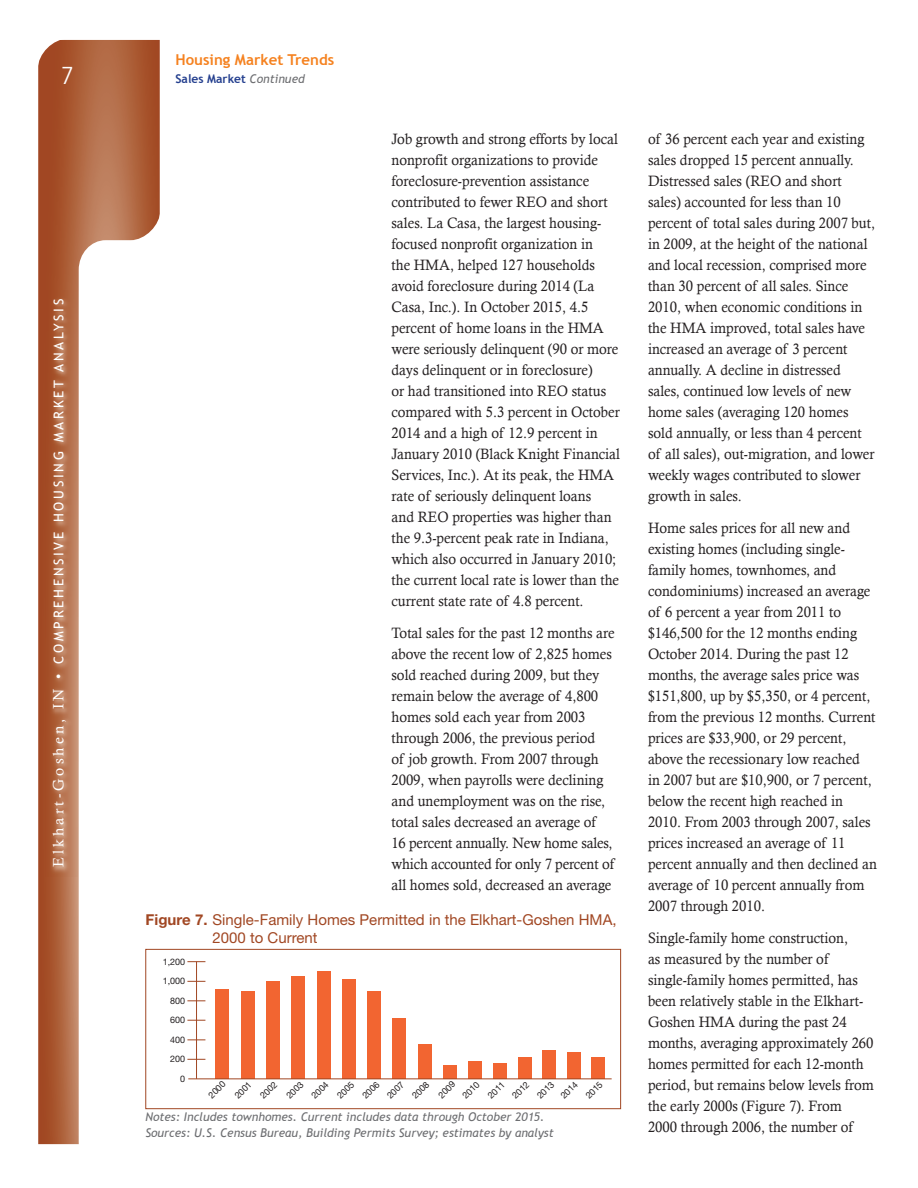
<style>
.page{position:relative;width:918px;height:1188px;background:#fff}
.page>*{position:absolute;margin:0;border:0;box-sizing:border-box;transform-origin:0 0}
.t1{font:300 27px "Rotis Sans Serif";color:#fff}
.t2{font:15px/21px "Calisto";color:#231f20;scale:.95 1}
.t3{font:15px/18px "Helvetica Neue";color:#a14723}
.t4{font:700 15px "Trebuchet MS";color:#f58220}
.t5{font:13.5px "Trebuchet MS";letter-spacing:.2em;color:#fff}
.t6{font:italic 12px "Trebuchet MS";color:#6d6e71}
.t7{font:700 12px "Trebuchet MS";color:#25408f}
.t8{font:9px/19.5px "Helvetica Neue";color:#231f20;text-align:right}
.s1{font-family:"Calisto";font-size:15px}
.s2{font-weight:400;font-style:italic;color:#6d6e71}
.s3{font-weight:700}
</style>
<div class="page">
<svg style="left:38px;top:40px;width:122px;height:1104px;background:#af6440"></svg>
<svg style="left:79px;top:240px;width:106px;height:904px"></svg>
<svg style="left:38px;top:39px;width:30px;height:30px"></svg>
<svg style="left:130px;top:210px;width:36px;height:36px"></svg>
<img style="left:46px;top:290px;width:31px;height:587px">
<div style="left:145px;top:949px;width:476px;height:160px;border:1px solid #a14723"></div>
<hr style="left:196px;top:962px;width:1px;height:117px;background:#a14723">
<div style="left:368px;top:991px;width:13px;height:88px;background:#f26531"></div>
<div style="left:392px;top:1019px;width:14px;height:60px;background:#f26531"></div>
<div style="left:418px;top:1044px;width:14px;height:35px;background:#f26531"></div>
<div style="left:443px;top:1065px;width:14px;height:14px;background:#f26531"></div>
<div style="left:468px;top:1062px;width:14px;height:17px;background:#f26531"></div>
<div style="left:493px;top:1064px;width:14px;height:15px;background:#f26531"></div>
<div style="left:518px;top:1057px;width:14px;height:22px;background:#f26531"></div>
<div style="left:542px;top:1050px;width:14px;height:29px;background:#f26531"></div>
<div style="left:591px;top:1057px;width:14px;height:22px;background:#f26531"></div>
<div style="left:567px;top:1052px;width:14px;height:27px;background:#f26531"></div>
<div style="left:266px;top:981px;width:14px;height:98px;background:#f26531"></div>
<div style="left:317px;top:971px;width:14px;height:108px;background:#f26531"></div>
<div style="left:342px;top:979px;width:14px;height:100px;background:#f26531"></div>
<div style="left:291px;top:976px;width:14px;height:103px;background:#f26531"></div>
<div style="left:215px;top:989px;width:14px;height:90px;background:#f26531"></div>
<div style="left:241px;top:991px;width:14px;height:88px;background:#f26531"></div>
<svg style="left:187px;top:961px;width:18px;height:1px"></svg>
<svg style="left:187px;top:981px;width:18px;height:1px"></svg>
<svg style="left:187px;top:1000px;width:18px;height:1px"></svg>
<svg style="left:187px;top:1020px;width:18px;height:1px"></svg>
<svg style="left:187px;top:1039px;width:18px;height:1px"></svg>
<svg style="left:187px;top:1059px;width:18px;height:1px"></svg>
<hr style="left:188px;top:1078px;width:424px;height:1px;background:#a14723">
<h1 class="t1" style="left:61px;top:60px;width:14px">7</h1>
<p class="t5" style="left:51px;top:867px;width:570px;rotate:-90deg"><span class="s1">Elkhart-Goshen, IN •</span> COMPREHENSIVE HOUSING MARKET ANALYSIS</p>
<p class="t4" style="left:176px;top:50px;width:160px">Housing Market Trends</p>
<p class="t7" style="left:176px;top:71px;width:131px">Sales Market <span class="s2">Continued</span></p>
<p class="t2" style="left:392px;top:128px;width:242px">Job growth and strong efforts by local nonprofit organizations to provide foreclosure-prevention assistance contributed to fewer REO and short sales. La Casa, the largest housing&shy;focused nonprofit organization in<br>the HMA, helped 127 households avoid foreclosure during 2014 (La Casa, Inc.). In October 2015, 4.5 percent of home loans in the HMA were seriously delinquent (90 or more days delinquent or in foreclosure)<br>or had transitioned into REO status compared with 5.3 percent in October 2014 and a high of 12.9 percent in January 2010 (Black Knight Financial Services, Inc.). At its peak, the HMA rate of seriously delinquent loans<br>and REO properties was higher than the 9.3-percent peak rate in Indiana, which also occurred in January 2010; the current local rate is lower than the current state rate of 4.8 percent.</p>
<p class="t2" style="left:392px;top:622px;width:236px">Total sales for the past 12 months are above the recent low of 2,825 homes sold reached during 2009, but they remain below the average of 4,800 homes sold each year from 2003 through 2006, the previous period<br>of job growth. From 2007 through 2009, when payrolls were declining and unemployment was on the rise, total sales decreased an average of<br>16 percent annually. New home sales, which accounted for only 7 percent of all homes sold, decreased an average</p>
<p class="t3" style="left:213px;top:911px;width:405px;text-indent:-67px"><span class="s3">Figure 7.</span> Single-Family Homes Permitted in the Elkhart-Goshen HMA,<br>2000 to Current</p>
<p class="t8" style="left:163px;top:951px;width:24px">1,200<br>1,000<br>800<br>600<br>400<br>200<br>0</p>
<p class="t8" style="left:382px;top:1090px;width:22px;rotate:-45deg">2007</p>
<p class="t8" style="left:407px;top:1090px;width:22px;rotate:-45deg">2008</p>
<p class="t8" style="left:433px;top:1090px;width:22px;rotate:-45deg">2009</p>
<p class="t8" style="left:457px;top:1090px;width:22px;rotate:-45deg">2010</p>
<p class="t8" style="left:482px;top:1090px;width:22px;rotate:-45deg">2011</p>
<p class="t8" style="left:507px;top:1090px;width:22px;rotate:-45deg">2012</p>
<p class="t8" style="left:532px;top:1090px;width:22px;rotate:-45deg">2013</p>
<p class="t8" style="left:555px;top:1090px;width:22px;rotate:-45deg">2014</p>
<p class="t8" style="left:580px;top:1090px;width:22px;rotate:-45deg">2015</p>
<p class="t8" style="left:203px;top:1090px;width:22px;rotate:-45deg">2000</p>
<p class="t8" style="left:229px;top:1090px;width:22px;rotate:-45deg">2001</p>
<p class="t8" style="left:255px;top:1090px;width:22px;rotate:-45deg">2002</p>
<p class="t8" style="left:281px;top:1090px;width:22px;rotate:-45deg">2003</p>
<p class="t8" style="left:306px;top:1090px;width:22px;rotate:-45deg">2004</p>
<p class="t8" style="left:332px;top:1090px;width:22px;rotate:-45deg">2005</p>
<p class="t8" style="left:357px;top:1090px;width:22px;rotate:-45deg">2006</p>
<p class="t6" style="left:145px;top:1109px;width:401px">Notes: Includes townhomes. Current includes data through October 2015.</p>
<p class="t6" style="left:145px;top:1126px;width:410px">Sources: U.S. Census Bureau, Building Permits Survey; estimates by analyst</p>
<p class="t2" style="left:648px;top:128px;width:241px">of 36 percent each year and existing sales dropped 15 percent annually.<br>Distressed sales (REO and short sales) accounted for less than 10 percent of total sales during 2007 but, in 2009, at the height of the national and local recession, comprised more than 30 percent of all sales. Since 2010, when economic conditions in the HMA improved, total sales have increased an average of 3 percent annually. A decline in distressed sales, continued low levels of new home sales (averaging 120 homes sold annually, or less than 4 percent of all sales), out-migration, and lower weekly wages contributed to slower growth in sales.</p>
<p class="t2" style="left:648px;top:517px;width:242px">Home sales prices for all new and existing homes (including single&shy;family homes, townhomes, and condominiums) increased an average of 6 percent a year from 2011 to $146,500 for the 12 months ending October 2014. During the past 12 months, the average sales price was $151,800, up by $5,350, or 4 percent, from the previous 12 months. Current prices are $33,900, or 29 percent, above the recessionary low reached<br>in 2007 but are $10,900, or 7 percent, below the recent high reached in 2010. From 2003 through 2007, sales prices increased an average of 11 percent annually and then declined an average of 10 percent annually from 2007 through 2010.</p>
<p class="t2" style="left:648px;top:927px;width:239px">Single-family home construction,<br>as measured by the number of single-family homes permitted, has been relatively stable in the Elkhart-Goshen HMA during the past 24 months, averaging approximately 260 homes permitted for each 12-month period, but remains below levels from the early 2000s (Figure 7). From 2000 through 2006, the number of</p>
</div>
